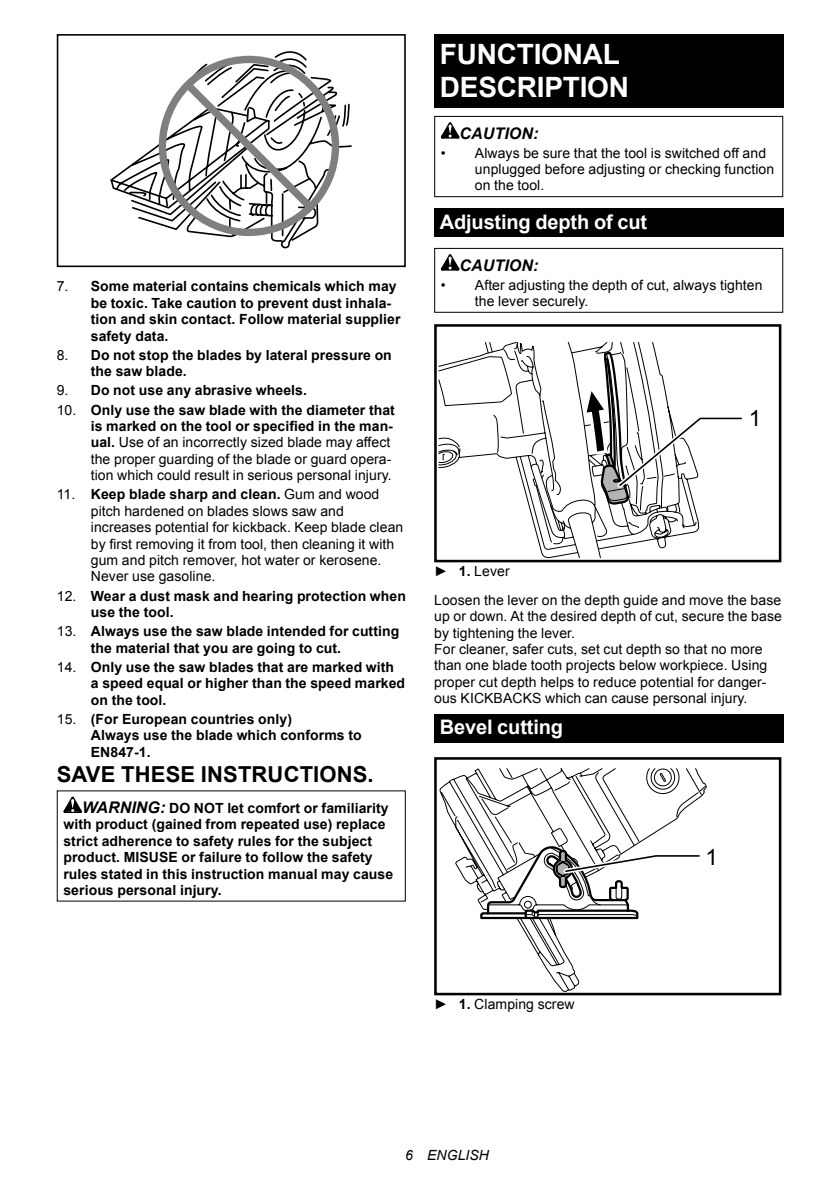
<style>
.page{position:relative;width:840px;height:1191px;background:#fff}
.page>*{position:absolute;margin:0;border:0;box-sizing:border-box;transform-origin:0 0}
.t1{font:700 28px/32.8px "Arial";letter-spacing:-.01em;color:#fff}
.t2{font:22.4px "Arial";color:#000}
.t3{font:700 22px "Arial";letter-spacing:.005em;color:#000}
.t4{font:700 20px "Arial";letter-spacing:-.01em;color:#fff}
.t5{font:italic 700 16px "Arial";letter-spacing:.005em;color:#000}
.t6{font:14px/16.4px "Arial";letter-spacing:.005em;color:#000}
.t7{font:700 14px/16.4px "Arial";letter-spacing:.005em;color:#000}
.t8{font:italic 14px "Arial";letter-spacing:.005em;color:#000}
.s1{font-weight:400}
.s2{font-weight:700}
.s3{font-style:italic;font-size:16px}
</style>
<div class="page">
<div style="left:57px;top:34px;width:348px;height:233px;border:2px solid #000"></div>
<svg style="left:110px;top:51px;width:242px;height:197px"></svg>
<svg style="left:155px;top:52px;width:187px;height:188px"></svg>
<svg style="left:63px;top:796px;width:19px;height:17px"></svg>
<div style="left:434px;top:34px;width:348px;height:74px;background:#000"></div>
<svg style="left:440px;top:122px;width:19px;height:16px"></svg>
<div style="left:434px;top:116px;width:348px;height:81px;border:1px solid #000"></div>
<div style="left:434px;top:208px;width:348px;height:29px;background:#000"></div>
<svg style="left:440px;top:254px;width:19px;height:16px"></svg>
<div style="left:434px;top:248px;width:348px;height:65px;border:1px solid #000"></div>
<svg style="left:438px;top:342px;width:304px;height:216px"></svg>
<div style="left:434px;top:324px;width:347px;height:238px;border:3px solid #000"></div>
<div style="left:434px;top:714px;width:348px;height:29px;background:#000"></div>
<svg style="left:439px;top:768px;width:268px;height:223px"></svg>
<div style="left:434px;top:757px;width:347px;height:238px;border:3px solid #000"></div>
<svg style="left:479px;top:845px;width:224px;height:75px"></svg>
<p class="t7" style="left:91px;top:280px;width:311px;text-indent:-34px"><span class="s1">7.</span> Some material contains chemicals which may be toxic. Take caution to prevent dust inhala&shy;tion and skin contact. Follow material supplier safety data.</p>
<p class="t7" style="left:91px;top:348px;width:302px;text-indent:-34px"><span class="s1">8.</span> Do not stop the blades by lateral pressure on the saw blade.</p>
<p class="t7" style="left:57px;top:383px;width:251px"><span class="s1">9.</span> Do not use any abrasive wheels.</p>
<p class="t6" style="left:91px;top:403px;width:305px;text-indent:-34px">10. <span class="s2">Only use the saw blade with the diameter that is marked on the tool or specified in the man&shy;ual.</span> Use of an incorrectly sized blade may affect the proper guarding of the blade or guard opera&shy;tion which could result in serious personal injury.</p>
<p class="t6" style="left:91px;top:487px;width:314px;text-indent:-34px">11. <span class="s2">Keep blade sharp and clean.</span> Gum and wood pitch hardened on blades slows saw and increases potential for kickback. Keep blade clean by first removing it from tool, then cleaning it with gum and pitch remover, hot water or kerosene.<br>Never use gasoline.</p>
<p class="t7" style="left:91px;top:589px;width:316px;text-indent:-34px"><span class="s1">12.</span> Wear a dust mask and hearing protection when use the tool.</p>
<p class="t7" style="left:91px;top:624px;width:310px;text-indent:-34px"><span class="s1">13.</span> Always use the saw blade intended for cutting the material that you are going to cut.</p>
<p class="t7" style="left:91px;top:660px;width:315px;text-indent:-34px"><span class="s1">14.</span> Only use the saw blades that are marked with a speed equal or higher than the speed marked on the tool.</p>
<p class="t7" style="left:91px;top:712px;width:272px;text-indent:-34px"><span class="s1">15.</span> (For European countries only)<br>Always use the blade which conforms to<br>EN847-1.</p>
<h3 class="t3" style="left:57px;top:766px;width:318px">SAVE THESE INSTRUCTIONS.</h3>
<p class="t7" style="left:63px;top:801px;width:331px;text-indent:19px"><span class="s3">WARNING:</span> DO NOT let comfort or familiarity with product (gained from repeated use) replace strict adherence to safety rules for the subject product. MISUSE or failure to follow the safety rules stated in this instruction manual may cause serious personal injury.</p>
<h1 class="t1" style="left:439px;top:40px;width:191px">FUNCTIONAL<br>DESCRIPTION</h1>
<p class="t5" style="left:459px;top:124px;width:80px">CAUTION:</p>
<p class="t6" style="left:474px;top:145px;width:300px;text-indent:-34px">• Always be sure that the tool is switched off and unplugged before adjusting or checking function on the tool.</p>
<h3 class="t4" style="left:439px;top:208px;width:209px">Adjusting depth of cut</h3>
<p class="t5" style="left:459px;top:256px;width:80px">CAUTION:</p>
<p class="t6" style="left:474px;top:277px;width:289px;text-indent:-34px">• After adjusting the depth of cut, always tighten the lever securely.</p>
<h2 class="t2" style="left:748px;top:410px;width:14px">1</h2>
<p class="t6" style="left:434px;top:557px;width:348px;line-height:28.8px">► <span class="s2">1.</span> Lever<br>Loosen the lever on the depth guide and move the base</p>
<p class="t6" style="left:434px;top:609px;width:349px">up or down. At the desired depth of cut, secure the base by tightening the lever.<br>For cleaner, safer cuts, set cut depth so that no more than one blade tooth projects below workpiece. Using proper cut depth helps to reduce potential for danger&shy;ous KICKBACKS which can cause personal injury.</p>
<h3 class="t4" style="left:439px;top:714px;width:125px">Bevel cutting</h3>
<h2 class="t2" style="left:705px;top:848px;width:14px">1</h2>
<p class="t6" style="left:434px;top:996px;width:142px">► <span class="s2">1.</span> Clamping screw</p>
<p class="t8" style="left:405px;top:1147px;width:85px">6 ENGLISH</p>
</div>
